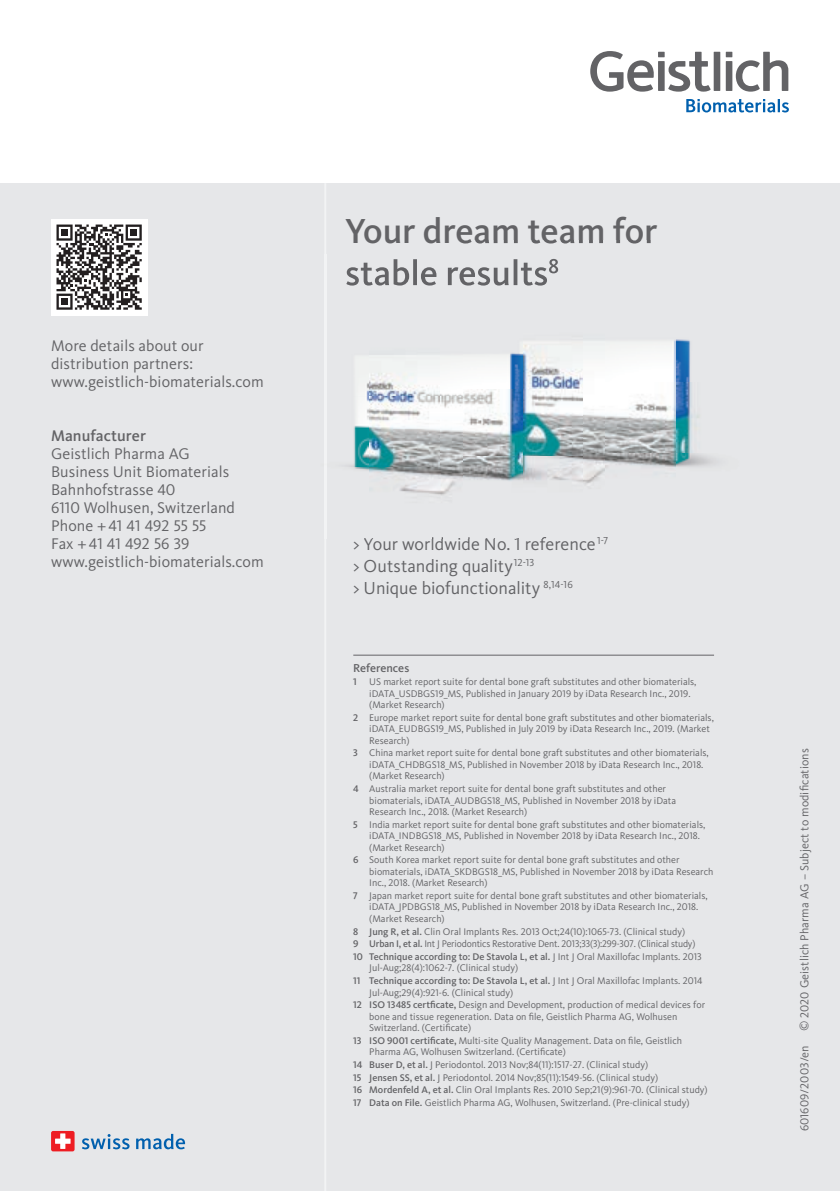
<style>
.page{position:relative;width:840px;height:1191px;background:#fff}
.page>*{position:absolute;margin:0;border:0;box-sizing:border-box;transform-origin:0 0}
.t1{font:500 36px "Kievit Pro";color:#636366}
.t2{font:18px/22px "Kievit Pro";color:#636366}
.t3{font:16px/18px "Kievit Pro";letter-spacing:.005em;color:#636366}
.t4{font:500 16px "Kievit Pro";letter-spacing:.005em;color:#636366}
.t5{font:12px "Kievit Pro";letter-spacing:.01em;color:#636366}
.t6{font:500 11.8px "Kievit OT";color:#636366}
.t7{font:10px/11.6px "Kievit OT";color:#636366}
.s1{font-weight:500}
</style>
<div class="page">
<div style="left:0;top:183px;width:839px;height:1008px;background:#e6e7e9"></div>
<svg style="left:82px;top:1134px;width:47px;height:15px"></svg>
<svg style="left:136px;top:1133px;width:49px;height:16px"></svg>
<div style="left:51px;top:1131px;width:23px;height:20px;background:#ee1d23;border-radius:2px"></div>
<svg style="left:55px;top:1133px;width:16px;height:16px"></svg>
<svg style="left:590px;top:51px;width:197px;height:41px"></svg>
<svg style="left:686px;top:99px;width:102px;height:13px"></svg>
<hr style="left:324px;top:183px;width:2px;height:71px;background:#f2f3f4">
<hr style="left:324px;top:538px;width:2px;height:653px;background:#f2f3f4">
<div style="left:51px;top:219px;width:96px;height:96px;background:#fff"></div>
<svg style="left:56px;top:224px;width:86px;height:86px"></svg>
<div style="left:130px;top:229px;width:7px;height:7px;background:#231f20"></div>
<div style="left:61px;top:229px;width:7px;height:7px;background:#231f20"></div>
<div style="left:61px;top:298px;width:7px;height:7px;background:#231f20"></div>
<hr style="left:353px;top:655px;width:360px;height:1px;background:#636366">
<img style="left:463px;top:243px;width:55px;height:1px">
<img style="left:534px;top:243px;width:69px;height:1px">
<img style="left:582px;top:339px;width:136px;height:145px">
<img style="left:463px;top:240px;width:188px;height:3px">
<img style="left:326px;top:254px;width:137px;height:213px">
<img style="left:326px;top:467px;width:137px;height:71px">
<img style="left:324px;top:254px;width:2px;height:284px">
<img style="left:346px;top:259px;width:117px;height:26px">
<img style="left:353px;top:537px;width:117px;height:1px">
<img style="left:463px;top:258px;width:119px;height:224px">
<img style="left:463px;top:259px;width:83px;height:26px">
<img style="left:548px;top:259px;width:10px;height:14px">
<h3 class="t3" style="left:51px;top:337px;width:214px">More details about our distribution partners: www.geistlich-biomaterials.com</h3>
<h3 class="t4" style="left:51px;top:426px;width:96px">Manufacturer</h3>
<h3 class="t3" style="left:51px;top:445px;width:214px">Geistlich Pharma AG<br>Business Unit Biomaterials<br>Bahnhofstrasse 40<br>6110 Wolhusen, Switzerland<br>Phone + 41 41 492 55 55<br>Fax + 41 41 492 56 39 www.geistlich-biomaterials.com</h3>
<h1 class="t1" style="left:345px;top:209px;width:314px">Your dream team for</h1>
<h2 class="t2" style="left:353px;top:533px;width:257px">&gt; Your worldwide No. 1 reference<sup>1-7 </sup>&gt; Outstanding quality<sup>12-13<br></sup>&gt; Unique biofunctionality <sup>8,14-16</sup></h2>
<p class="t6" style="left:353px;top:661px;width:57px">References</p>
<p class="t7" style="left:369px;top:676px;width:328px;text-indent:-16px"><span class="s1">1</span> US market report suite for dental bone graft substitutes and other biomaterials, iDATA_USDBGS19_MS, Published in January 2019 by iData Research Inc., 2019. (Market Research)</p>
<p class="t7" style="left:369px;top:711px;width:346px;text-indent:-16px"><span class="s1">2</span> Europe market report suite for dental bone graft substitutes and other biomaterials, iDATA_EUDBGS19_MS, Published in July 2019 by iData Research Inc., 2019. (Market<br>Research)</p>
<p class="t7" style="left:369px;top:747px;width:341px;text-indent:-16px"><span class="s1">3</span> China market report suite for dental bone graft substitutes and other biomaterials, iDATA_CHDBGS18_MS, Published in November 2018 by iData Research Inc., 2018. (Market Research)</p>
<p class="t7" style="left:369px;top:783px;width:308px;text-indent:-16px"><span class="s1">4</span> Australia market report suite for dental bone graft substitutes and other biomaterials, iDATA_AUDBGS18_MS, Published in November 2018 by iData<br>Research Inc., 2018. (Market Research)</p>
<p class="t7" style="left:369px;top:818px;width:337px;text-indent:-16px"><span class="s1">5</span> India market report suite for dental bone graft substitutes and other biomaterials, iDATA_INDBGS18_MS, Published in November 2018 by iData Research Inc., 2018. (Market Research)</p>
<p class="t7" style="left:369px;top:854px;width:345px;text-indent:-16px"><span class="s1">6</span> South Korea market report suite for dental bone graft substitutes and other biomaterials, iDATA_SKDBGS18_MS, Published in November 2018 by iData Research<br>Inc., 2018. (Market Research)</p>
<p class="t7" style="left:369px;top:889px;width:339px;text-indent:-16px"><span class="s1">7</span> Japan market report suite for dental bone graft substitutes and other biomaterials, iDATA_JPDBGS18_MS, Published in November 2018 by iData Research Inc., 2018. (Market Research)</p>
<p class="t7" style="left:353px;top:925px;width:350px;line-height:12.6px"><span class="s1">8 Jung R, et al.</span> Clin Oral Implants Res. 2013 Oct;24(10):1065-73. (Clinical study)<br><span class="s1">9 Urban I, et al.</span> Int J Periodontics Restorative Dent. 2013;33(3):299-307. (Clinical study)<br><span class="s1">10 Technique according to: De Stavola L, et al.</span> J Int J Oral Maxillofac Implants. 2013</p>
<p class="t7" style="left:353px;top:961px;width:350px;line-height:12.6px;text-indent:16px">Jul-Aug;28(4):1062-7. (Clinical study)<br><span class="s1">11 Technique according to: De Stavola L, et al.</span> J Int J Oral Maxillofac Implants. 2014</p>
<p class="t7" style="left:353px;top:985px;width:353px;line-height:12.6px;text-indent:16px">Jul-Aug;29(4):921-6. (Clinical study)<br><span class="s1">12 ISO 13485 certficate,</span> Design and Development, production of medical devices for</p>
<p class="t7" style="left:369px;top:1010px;width:309px">bone and tissue regeneration. Data on file, Geistlich Pharma AG, Wolhusen<br>Switzerland. (Certificate)</p>
<p class="t7" style="left:369px;top:1034px;width:314px;text-indent:-16px"><span class="s1">13 ISO 9001 certificate,</span> Multi-site Quality Management. Data on file, Geistlich<br>Pharma AG, Wolhusen Switzerland. (Certificate)</p>
<p class="t7" style="left:353px;top:1058px;width:355px;line-height:12.6px"><span class="s1">14 Buser D, et al.</span> J Periodontol. 2013 Nov;84(11):1517-27. (Clinical study)<br><span class="s1">15 Jensen SS, et al.</span> J Periodontol. 2014 Nov;85(11):1549-56. (Clinical study)<br><span class="s1">16 Mordenfeld A, et al.</span> Clin Oral Implants Res. 2010 Sep;21(9):961-70. (Clinical study)<br><span class="s1">17 Data on File.</span> Geistlich Pharma AG, Wolhusen, Switzerland. (Pre-clinical study)</p>
<p class="t5" style="left:796px;top:1131px;width:384px;rotate:-90deg">601609/2003/en © 2020 Geistlich Pharma AG – Subject to modifications</p>
</div>
